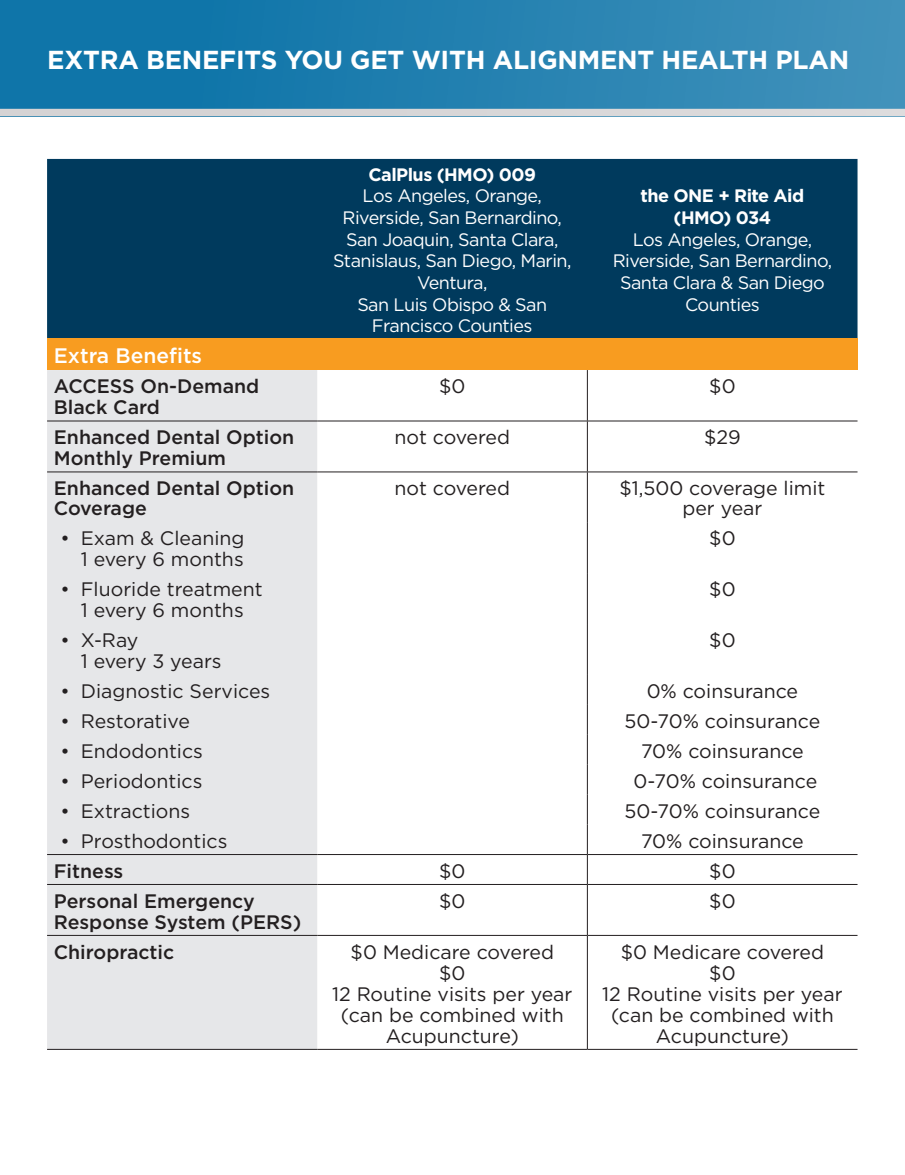
<style>
.page{position:relative;width:905px;height:1175px;background:#fff}
.page>*{position:absolute;margin:0;border:0;box-sizing:border-box;transform-origin:0 0}
.t1{font:700 25.95px "Gotham HTF";letter-spacing:-.01em;color:#fff}
.t2{font:500 21px "Gotham HTF";color:#fff}
.t3{font:19.5px/21px "Gotham HTF";color:#231f20;text-align:center}
.t4{font:500 19.5px/21px "Gotham HTF";color:#231f20}
.t5{font:18px/21.6px "Gotham HTF";letter-spacing:-.03em;color:#fff;text-align:center}
.s1{font-weight:700}
</style>
<div class="page">
<svg style="left:0;top:0;width:905px;height:116px;background:#2e85b2"></svg>
<div style="left:47px;top:159px;width:810px;height:180px;background:#003a5d"></div>
<div style="left:47px;top:339px;width:810px;height:31px;background:#f89c20"></div>
<div style="left:47px;top:370px;width:270px;height:679px;background:#e6e7e9"></div>
<hr style="left:47px;top:854px;width:270px;height:1px;background:#231f20">
<hr style="left:317px;top:854px;width:270px;height:1px;background:#231f20">
<hr style="left:587px;top:854px;width:270px;height:1px;background:#231f20">
<hr style="left:47px;top:884px;width:270px;height:1px;background:#231f20">
<hr style="left:317px;top:884px;width:270px;height:1px;background:#231f20">
<hr style="left:587px;top:884px;width:270px;height:1px;background:#231f20">
<hr style="left:47px;top:935px;width:270px;height:1px;background:#231f20">
<hr style="left:47px;top:1049px;width:270px;height:1px;background:#231f20">
<hr style="left:47px;top:471px;width:270px;height:1px;background:#231f20">
<hr style="left:317px;top:471px;width:270px;height:1px;background:#231f20">
<hr style="left:587px;top:471px;width:270px;height:1px;background:#231f20">
<hr style="left:47px;top:420px;width:270px;height:1px;background:#231f20">
<hr style="left:587px;top:472px;width:1px;height:50px;background:#231f20">
<hr style="left:587px;top:675px;width:1px;height:30px;background:#231f20">
<hr style="left:587px;top:705px;width:1px;height:30px;background:#231f20">
<svg style="left:587px;top:735px;width:1px;height:29px"></svg>
<hr style="left:587px;top:764px;width:1px;height:30px;background:#231f20">
<hr style="left:587px;top:794px;width:1px;height:30px;background:#231f20">
<hr style="left:587px;top:824px;width:1px;height:30px;background:#231f20">
<hr style="left:587px;top:370px;width:1px;height:50px;background:#231f20">
<hr style="left:587px;top:421px;width:1px;height:50px;background:#231f20">
<svg style="left:587px;top:855px;width:1px;height:29px"></svg>
<hr style="left:587px;top:884px;width:1px;height:51px;background:#231f20">
<hr style="left:587px;top:935px;width:1px;height:114px;background:#231f20">
<hr style="left:317px;top:420px;width:270px;height:1px;background:#231f20">
<hr style="left:587px;top:420px;width:270px;height:1px;background:#231f20">
<hr style="left:317px;top:935px;width:270px;height:1px;background:#231f20">
<hr style="left:587px;top:935px;width:270px;height:1px;background:#231f20">
<hr style="left:317px;top:1049px;width:270px;height:1px;background:#231f20">
<hr style="left:587px;top:1049px;width:270px;height:1px;background:#231f20">
<hr style="left:587px;top:522px;width:1px;height:51px;background:#231f20">
<hr style="left:587px;top:573px;width:1px;height:51px;background:#231f20">
<hr style="left:587px;top:624px;width:1px;height:51px;background:#231f20">
<h2 class="t1" style="left:47px;top:45px;width:803px">EXTRA BENEFITS YOU GET WITH ALIGNMENT HEALTH PLAN</h2>
<p class="t5" style="left:333px;top:163px;width:240px"><span class="s1">CalPlus (HMO) 009<br></span>Los Angeles, Orange,<br>Riverside, San Bernardino,<br>San Joaquin, Santa Clara,<br>Stanislaus, San Diego, Marin,<br>Ventura,<br>San Luis Obispo &amp; San<br>Francisco Counties</p>
<p class="t5" style="left:612px;top:185px;width:221px"><span class="s1">the ONE + Rite Aid (HMO) 034<br></span>Los Angeles, Orange,<br>Riverside, San Bernardino,<br>Santa Clara &amp; San Diego<br>Counties</p>
<p class="t2" style="left:54px;top:344px;width:150px">Extra Benefits</p>
<p class="t4" style="left:54px;top:375px;width:207px">ACCESS On-Demand<br>Black Card</p>
<p class="t3" style="left:439px;top:375px;width:28px">$0</p>
<p class="t3" style="left:709px;top:375px;width:28px">$0</p>
<p class="t4" style="left:54px;top:426px;width:242px">Enhanced Dental Option<br>Monthly Premium</p>
<p class="t3" style="left:394px;top:426px;width:117px">not covered</p>
<p class="t3" style="left:704px;top:426px;width:38px">$29</p>
<p class="t4" style="left:54px;top:477px;width:242px;line-height:20.2px">Enhanced Dental Option<br>Coverage</p>
<p class="t3" style="left:394px;top:477px;width:117px">not covered</p>
<p class="t3" style="left:619px;top:478px;width:207px;line-height:20.2px">$1,500 coverage limit per year</p>
<p class="t3" style="left:61px;top:527px;width:185px">• Exam &amp; Cleaning</p>
<p class="t3" style="left:81px;top:548px;width:164px">1 every 6 months</p>
<p class="t3" style="left:709px;top:527px;width:28px">$0</p>
<p class="t3" style="left:61px;top:578px;width:204px">• Fluoride treatment</p>
<p class="t3" style="left:81px;top:599px;width:164px">1 every 6 months</p>
<p class="t3" style="left:61px;top:629px;width:79px">• X-Ray</p>
<p class="t3" style="left:81px;top:650px;width:142px">1 every 3 years</p>
<p class="t3" style="left:709px;top:578px;width:28px">$0</p>
<p class="t3" style="left:709px;top:629px;width:28px">$0</p>
<p class="t3" style="left:61px;top:680px;width:211px">• Diagnostic Services</p>
<p class="t3" style="left:646px;top:680px;width:153px">0% coinsurance</p>
<p class="t3" style="left:61px;top:710px;width:131px">• Restorative</p>
<p class="t3" style="left:624px;top:710px;width:197px">50-70% coinsurance</p>
<p class="t3" style="left:61px;top:740px;width:144px">• Endodontics</p>
<p class="t3" style="left:641px;top:740px;width:164px">70% coinsurance</p>
<p class="t3" style="left:61px;top:770px;width:143px">• Periodontics</p>
<p class="t3" style="left:633px;top:770px;width:185px">0-70% coinsurance</p>
<p class="t3" style="left:61px;top:800px;width:131px">• Extractions</p>
<p class="t3" style="left:624px;top:800px;width:197px">50-70% coinsurance</p>
<p class="t3" style="left:61px;top:830px;width:168px">• Prosthodontics</p>
<p class="t3" style="left:641px;top:830px;width:164px">70% coinsurance</p>
<p class="t4" style="left:54px;top:859px;width:71px">Fitness</p>
<p class="t3" style="left:439px;top:860px;width:28px">$0</p>
<p class="t3" style="left:709px;top:860px;width:28px">$0</p>
<p class="t4" style="left:54px;top:889px;width:249px">Personal Emergency<br>Response System (PERS)</p>
<p class="t3" style="left:439px;top:889px;width:28px">$0</p>
<p class="t3" style="left:709px;top:889px;width:28px">$0</p>
<p class="t4" style="left:54px;top:940px;width:122px">Chiropractic</p>
<p class="t3" style="left:332px;top:940px;width:242px">$0 Medicare covered<br>$0<br>12 Routine visits per year (can be combined with<br>Acupuncture)</p>
<p class="t3" style="left:602px;top:940px;width:242px">$0 Medicare covered<br>$0<br>12 Routine visits per year (can be combined with<br>Acupuncture)</p>
</div>
